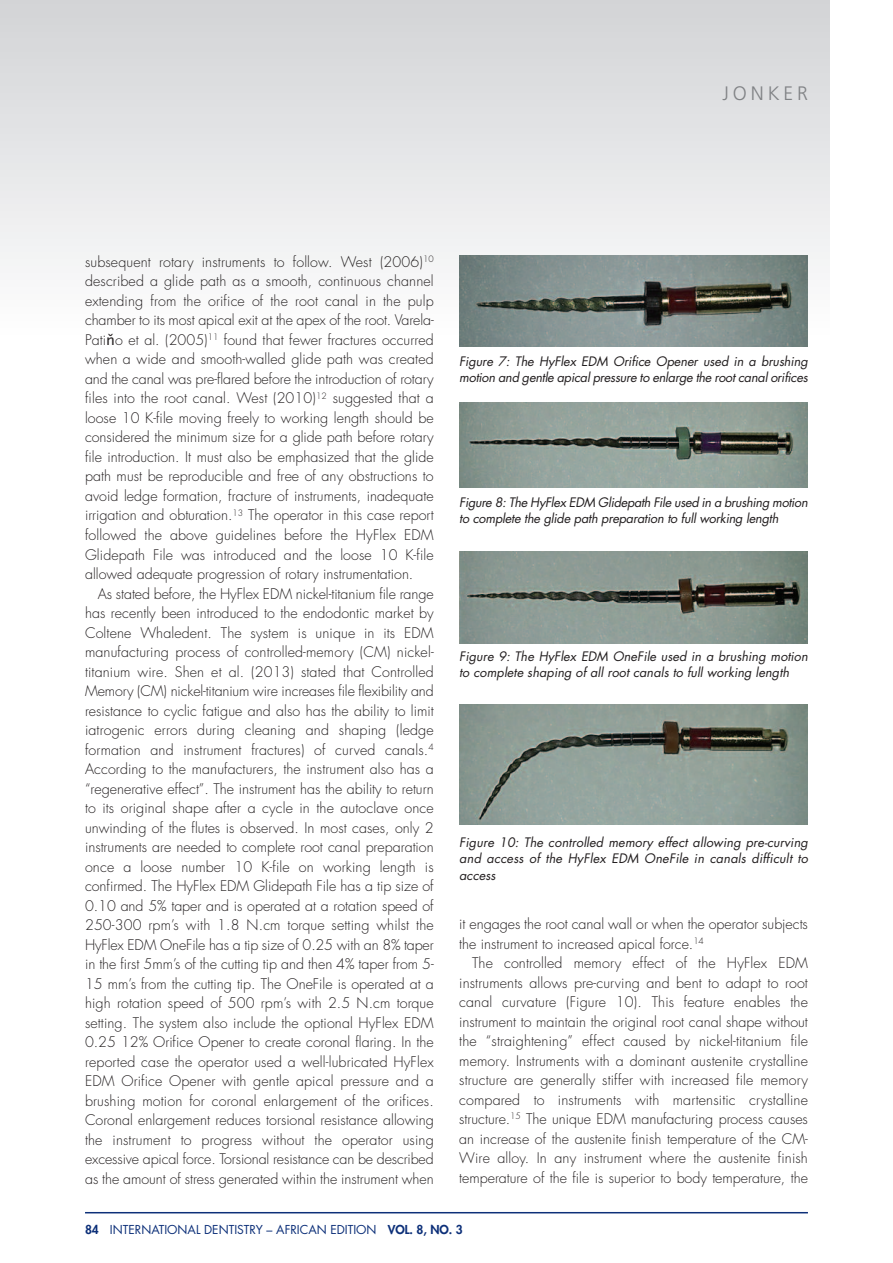
<style>
.page{position:relative;width:893px;height:1263px;background:#fff}
.page>*{position:absolute;margin:0;border:0;box-sizing:border-box;transform-origin:0 0}
.t1{font:300 19.5px "Frutiger";letter-spacing:.2em;color:#808285}
.t2{font:300 14.25px/19.5px "Futura";color:#231f20;text-align:justify}
.t3{font:italic 12.75px/16.6px "Futura";letter-spacing:-.01em;color:#231f20}
.t4{font:12px "Futura";color:#0d3079}
.s1{font-family:"Lucida Grande";font-weight:400}
.s2{font-weight:800}
</style>
<div class="page">
<div style="left:0;top:0;width:829px;height:334px;background:linear-gradient(to bottom,#d2d3d6,#fdfdfe)"></div>
<svg style="left:0;top:0;width:13px;height:334px"></svg>
<hr style="left:85px;top:1212px;width:723px;height:1px;background:#0d3079">
<img style="left:459px;top:255px;width:349px;height:92px">
<img style="left:459px;top:403px;width:349px;height:84px">
<img style="left:459px;top:552px;width:349px;height:91px">
<img style="left:459px;top:704px;width:349px;height:120px">
<h1 class="t1" style="left:722px;top:85px;width:87px">JONKER</h1>
<p class="t2" style="left:85px;top:253px;width:350px">subsequent rotary instruments to follow. West (2006)<sup>10 </sup>described a glide path as a smooth, continuous channel extending from the orifice of the root canal in the pulp chamber to its most apical exit at the apex of the root. Varela-Pati<span class="s1">ň</span>o et al. (2005)<sup>11</sup> found that fewer fractures occurred when a wide and smooth-walled glide path was created and the canal was pre-flared before the introduction of rotary files into the root canal. West (2010)<sup>12</sup> suggested that a loose 10 K-file moving freely to working length should be considered the minimum size for a glide path before rotary file introduction. It must also be emphasized that the glide path must be reproducible and free of any obstructions to avoid ledge formation, fracture of instruments, inadequate irrigation and obturation.<sup>13</sup> The operator in this case report followed the above guidelines before the HyFlex EDM Glidepath File was introduced and the loose 10 K-file allowed adequate progression of rotary instrumentation.</p>
<p class="t2" style="left:85px;top:585px;width:350px;text-indent:13px">As stated before, the HyFlex EDM nickel-titanium file range has recently been introduced to the endodontic market by Coltene Whaledent. The system is unique in its EDM manufacturing process of controlled-memory (CM) nickel&shy;titanium wire. Shen et al. (2013) stated that Controlled Memory (CM) nickel-titanium wire increases file flexibility and resistance to cyclic fatigue and also has the ability to limit iatrogenic errors during cleaning and shaping (ledge formation and instrument fractures) of curved canals.<sup>4<br></sup>According to the manufacturers, the instrument also has a “regenerative effect”. The instrument has the ability to return to its original shape after a cycle in the autoclave once unwinding of the flutes is observed. In most cases, only 2 instruments are needed to complete root canal preparation once a loose number 10 K-file on working length is confirmed. The HyFlex EDM Glidepath File has a tip size of 0.10 and 5% taper and is operated at a rotation speed of 250-300 rpm’s with 1.8 N.cm torque setting whilst the HyFlex EDM OneFile has a tip size of 0.25 with an 8% taper in the first 5mm’s of the cutting tip and then 4% taper from 5- 15 mm’s from the cutting tip. The OneFile is operated at a high rotation speed of 500 rpm’s with 2.5 N.cm torque setting. The system also include the optional HyFlex EDM 0.25 12% Orifice Opener to create coronal flaring. In the reported case the operator used a well-lubricated HyFlex EDM Orifice Opener with gentle apical pressure and a brushing motion for coronal enlargement of the orifices.<br>Coronal enlargement reduces torsional resistance allowing the instrument to progress without the operator using excessive apical force. Torsional resistance can be described as the amount of stress generated within the instrument when</p>
<p class="t3" style="left:459px;top:354px;width:350px">Figure 7: The HyFlex EDM Orifice Opener used in a brushing motion and gentle apical pressure to enlarge the root canal orifices</p>
<p class="t3" style="left:459px;top:495px;width:350px">Figure 8: The HyFlex EDM Glidepath File used in a brushing motion to complete the glide path preparation to full working length</p>
<p class="t3" style="left:459px;top:649px;width:350px">Figure 9: The HyFlex EDM OneFile used in a brushing motion to complete shaping of all root canals to full working length</p>
<p class="t3" style="left:459px;top:835px;width:350px;text-align:justify">Figure 10: The controlled memory effect allowing pre-curving and access of the HyFlex EDM OneFile in canals difficult to access</p>
<p class="t2" style="left:459px;top:915px;width:350px">it engages the root canal wall or when the operator subjects the instrument to increased apical force.<sup>14</sup></p>
<p class="t2" style="left:459px;top:954px;width:350px;text-indent:13px">The controlled memory effect of the HyFlex EDM instruments allows pre-curving and bent to adapt to root canal curvature (Figure 10). This feature enables the instrument to maintain the original root canal shape without the “straightening” effect caused by nickel-titanium file memory. Instruments with a dominant austenite crystalline structure are generally stiffer with increased file memory compared to instruments with martensitic crystalline structure.<sup>15</sup> The unique EDM manufacturing process causes an increase of the austenite finish temperature of the CM-Wire alloy. In any instrument where the austenite finish temperature of the file is superior to body temperature, the</p>
<p class="t4" style="left:85px;top:1224px;width:379px"><span class="s2">84</span> INTERNATIONAL DENTISTRY – AFRICAN EDITION <span class="s2">VOL. 8, NO. 3</span></p>
</div>
